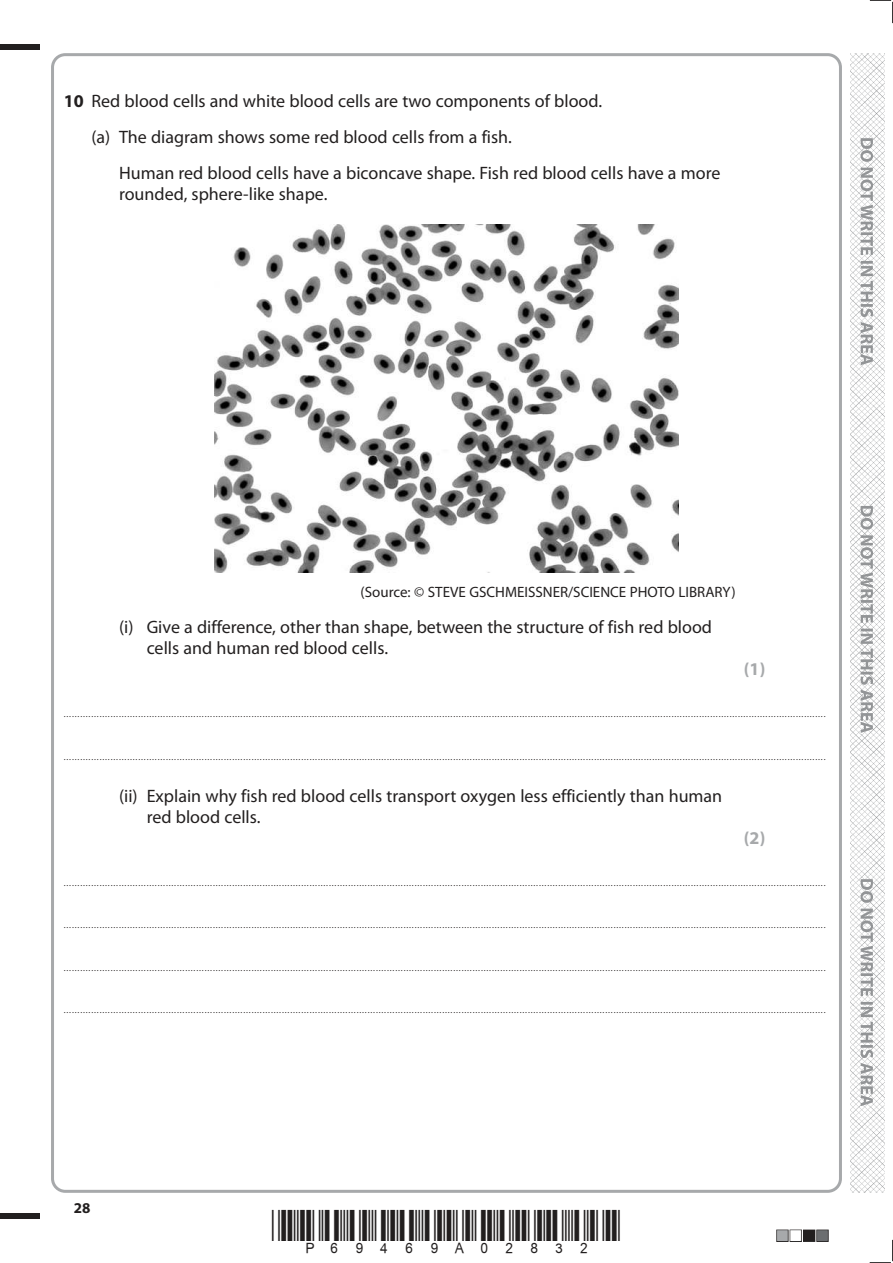
<style>
.page{position:relative;width:893px;height:1263px;background:#fff}
.page>*{position:absolute;margin:0;border:0;box-sizing:border-box;transform-origin:0 0}
.t1{font:18px/21px "Myriad Pro";color:#221f1f}
.t2{font:700 18px "Myriad Pro";color:#a7a9ab}
.t3{font:15px "Myriad Pro";color:#221f1f}
.t4{font:700 15px "Myriad Pro";color:#221f1f}
.t5{font:9px "Myriad Pro";color:#221f1f}
.s1{font-weight:700}
</style>
<div class="page">
<div style="left:0;top:44px;width:40px;height:5px;background:#221f1f"></div>
<div style="left:0;top:1214px;width:40px;height:5px;background:#221f1f"></div>
<svg style="left:870px;top:0;width:23px;height:23px"></svg>
<svg style="left:870px;top:1240px;width:23px;height:23px"></svg>
<img style="left:850px;top:53px;width:34px;height:1140px">
<svg style="left:860px;top:138px;width:13px;height:968px"></svg>
<img style="left:215px;top:225px;width:463px;height:348px">
<h1 class="t1" style="left:91px;top:85px;width:512px;line-height:36px;text-indent:-28px"><span class="s1">10</span> Red blood cells and white blood cells are two components of blood. (a) The diagram shows some red blood cells from a fish.</h1>
<h1 class="t1" style="left:119px;top:164px;width:603px">Human red blood cells have a biconcave shape. Fish red blood cells have a more rounded, sphere-like shape.</h1>
<h2 class="t3" style="left:360px;top:586px;width:377px">(Source: © STEVE GSCHMEISSNER/SCIENCE PHOTO LIBRARY)</h2>
<h1 class="t1" style="left:147px;top:618px;width:567px;text-indent:-28px">(i) Give a difference, other than shape, between the structure of fish red blood cells and human red blood cells.</h1>
<h1 class="t2" style="left:744px;top:662px;width:23px">(1)</h1>
<p class="t5" style="left:64px;top:711px;width:763px">....................................................................................................................................................................................................................................................................................</p>
<p class="t5" style="left:64px;top:753px;width:763px">....................................................................................................................................................................................................................................................................................</p>
<h1 class="t1" style="left:147px;top:787px;width:577px;text-indent:-28px">(ii) Explain why fish red blood cells transport oxygen less efficiently than human red blood cells.</h1>
<h1 class="t2" style="left:744px;top:831px;width:23px">(2)</h1>
<p class="t5" style="left:64px;top:879px;width:763px">....................................................................................................................................................................................................................................................................................</p>
<p class="t5" style="left:64px;top:922px;width:763px">....................................................................................................................................................................................................................................................................................</p>
<p class="t5" style="left:64px;top:964px;width:763px">....................................................................................................................................................................................................................................................................................</p>
<p class="t5" style="left:64px;top:1006px;width:763px">....................................................................................................................................................................................................................................................................................</p>
<h2 class="t4" style="left:74px;top:1202px;width:18px">28</h2>
</div>
